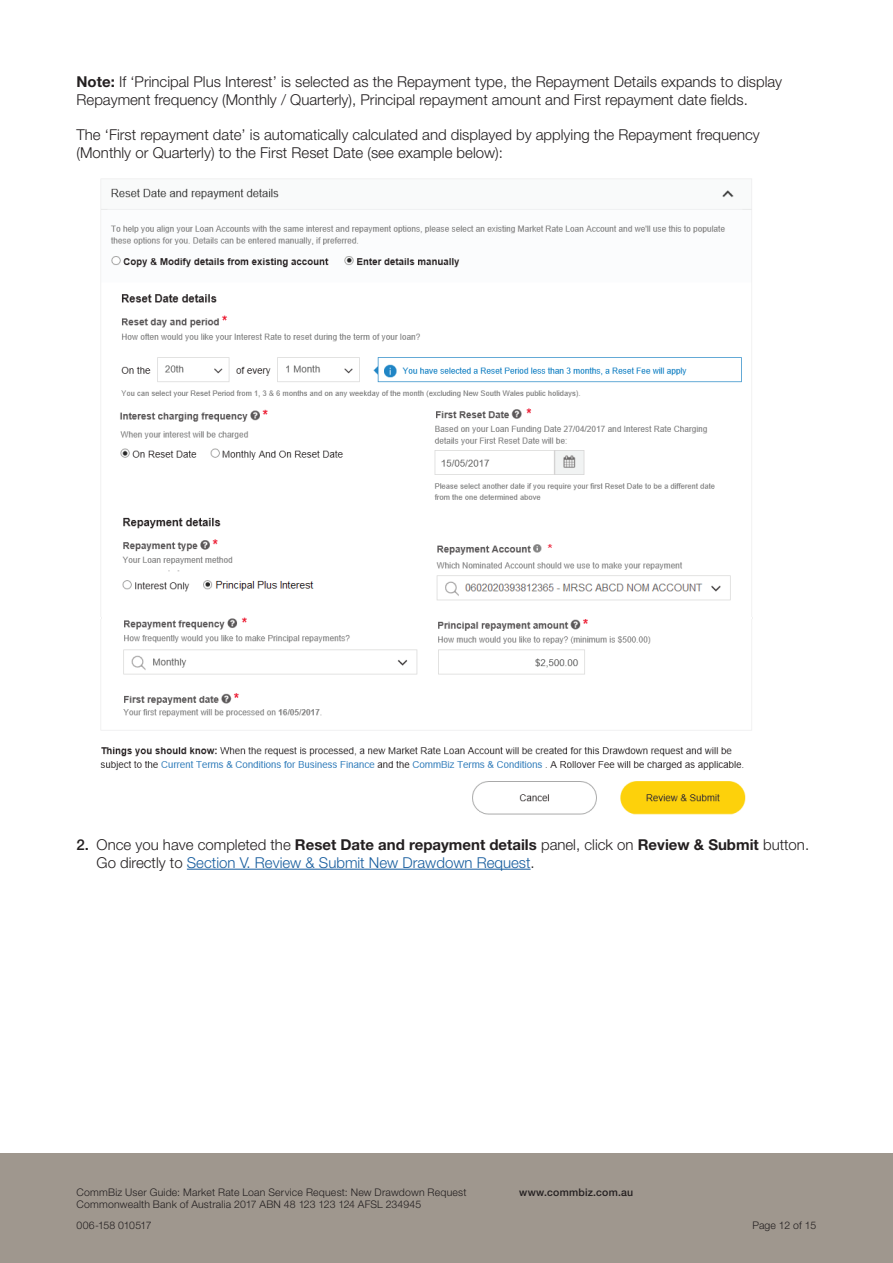
<style>
.page{position:relative;width:893px;height:1263px;background:#fff}
.page>*{position:absolute;margin:0;border:0;box-sizing:border-box;transform-origin:0 0}
.t1{font:300 15px/18px "Helvetica Neue LT Std";color:#231f20}
.t2{font:300 10.5px "Helvetica Neue LT Std";letter-spacing:.02em;color:#231f20}
.t3{font:500 10.5px "Helvetica Neue LT Std";letter-spacing:.02em;color:#231f20}
.t4{font:300 10.5px "Helvetica Neue LT Std";letter-spacing:-.015em;color:#231f20}
.t5{font:300 10.5px "Helvetica Neue LT Std";color:#231f20}
.s1{font-weight:700}
.s2{font-weight:500}
.s3{color:#175d9e}
</style>
<div class="page">
<div style="left:0;top:1154px;width:893px;height:109px;background:#9f978e"></div>
<img style="left:100px;top:178px;width:653px;height:637px">
<hr style="left:187px;top:869px;width:344px;height:1px;background:#175d9e">
<p class="t1" style="left:77px;top:73px;width:707px"><span class="s1">Note:</span> If ‘Principal Plus Interest’ is selected as the Repayment type, the Repayment Details expands to display<br>Repayment frequency (Monthly / Quarterly), Principal repayment amount and First repayment date fields.</p>
<p class="t1" style="left:77px;top:126px;width:685px">The ‘First repayment date’ is automatically calculated and displayed by applying the Repayment frequency (Monthly or Quarterly) to the First Reset Date (see example below):</p>
<p class="t1" style="left:97px;top:835px;width:714px;text-indent:-20px"><span class="s2">2.</span> Once you have completed the <span class="s1">Reset Date and repayment details</span> panel, click on <span class="s1">Review &amp; Submit</span> button.<br>Go directly to <span class="s3">Section V. Review &amp; Submit New Drawdown Request</span>.</p>
<p class="t2" style="left:77px;top:1185px;width:392px">CommBiz User Guide: Market Rate Loan Service Request: New Drawdown Request</p>
<p class="t3" style="left:519px;top:1186px;width:116px">www.commbiz.com.au</p>
<p class="t2" style="left:77px;top:1198px;width:346px">Commonwealth Bank of Australia 2017 ABN 48 123 123 124 AFSL 234945</p>
<p class="t4" style="left:77px;top:1219px;width:76px">006-158 010517</p>
<p class="t5" style="left:752px;top:1219px;width:66px">Page 12 of 15</p>
</div>
